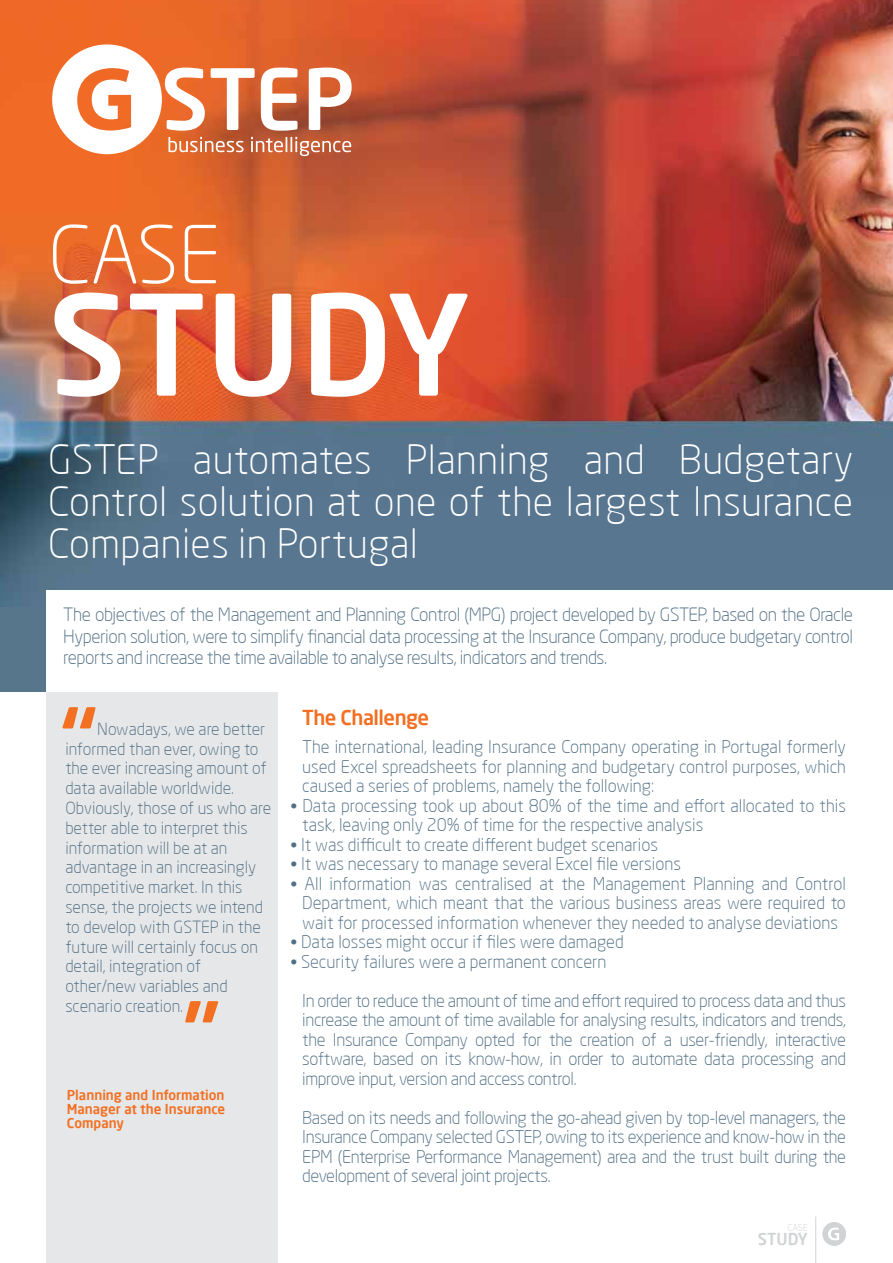
<style>
.page{position:relative;width:893px;height:1263px;background:#fff}
.page>*{position:absolute;margin:0;border:0;box-sizing:border-box;transform-origin:0 0}
.t1{font:500 137.25px "Neo Sans Pro";color:#fff}
.t2{font:500 87px "Neo Sans Pro";color:#f36f21}
.t3{font:300 78.6px "Neo Sans Pro";color:#fff}
.t4{font:300 39.75px/42px "Neo Sans Pro";letter-spacing:.01em;color:#fff;text-align:justify}
.t5{font:500 20.25px "Neo Sans Pro";letter-spacing:-.025em;color:#f36f21}
.t6{font:300 18px/21.6px "Neo Sans Pro";letter-spacing:-.025em;color:#516f84;text-align:justify}
.t7{font:300 17.25px/19.5px "Neo Sans Pro";color:#516f84;text-align:justify}
.t8{font:300 16.5px/19.8px "Neo Sans Pro";color:#516f84}
.t9{font:500 16.2px "Neo Sans Pro";color:#d1d3d4}
.t10{font:500 13.5px/14.2px "Neo Sans Pro";color:#f36f21;text-align:justify}
.t11{font:300 9.3px "Neo Sans Pro";color:#d1d3d4}
.s1{font-size:16.5px}
</style>
<div class="page">
<div style="left:46px;top:621px;width:231px;height:642px;background:#e6e7e8"></div>
<img style="left:0;top:0;width:893px;height:608px">
<div style="left:0;top:608px;width:893px;height:84px;background:#57758b"></div>
<svg style="left:52px;top:44px;width:300px;height:112px"></svg>
<svg style="left:822px;top:1222px;width:24px;height:24px"></svg>
<hr style="left:815px;top:1216px;width:1px;height:47px;background:#d1d3d4">
<div style="left:46px;top:590px;width:847px;height:102px;background:#fff"></div>
<h3 class="t3" style="left:48px;top:206px;width:173px">CASE</h3>
<h1 class="t1" style="left:48px;top:258px;width:424px">STUDY</h1>
<h3 class="t4" style="left:48px;top:438px;width:806px">GSTEP automates Planning and Budgetary Control solution at one of the largest Insurance Companies in Portugal</h3>
<p class="t6" style="left:63px;top:603px;width:791px">The objectives of the Management and Planning Control (MPG) project developed by GSTEP, based on the Oracle Hyperion solution, were to simplify financial data processing at the Insurance Company, produce budgetary control reports and increase the time available to analyse results, indicators and trends.</p>
<h2 class="t2" style="left:61px;top:686px;width:38px">“</h2>
<p class="t8" style="left:65px;top:719px;width:207px;text-indent:32px">Nowadays, we are better informed than ever, owing to the ever increasing amount of data available worldwide.<br>Obviously, those of us who are better able to interpret this information will be at an advantage in an increasingly competitive market. In this sense, the projects we intend to develop with GSTEP in the future will certainly focus on detail, integration of other/new variables and scenario creation.</p>
<h2 class="t2" style="left:184px;top:980px;width:38px">”</h2>
<p class="t10" style="left:67px;top:1087px;width:160px">Planning and Information Manager at the Insurance Company</p>
<p class="t5" style="left:302px;top:704px;width:128px">The Challenge</p>
<p class="t7" style="left:302px;top:737px;width:545px">The international, leading Insurance Company operating in Portugal formerly used Excel spreadsheets for planning and budgetary control purposes, which caused a series of problems, namely the following:</p>
<p class="t7" style="left:302px;top:795px;width:545px;text-indent:-12px"><span class="s1">•</span> Data processing took up about 80% of the time and effort allocated to this task, leaving only 20% of time for the respective analysis</p>
<p class="t7" style="left:291px;top:834px;width:369px"><span class="s1">•</span> It was difficult to create different budget scenarios</p>
<p class="t7" style="left:291px;top:854px;width:392px"><span class="s1">•</span> It was necessary to manage several Excel file versions</p>
<p class="t7" style="left:302px;top:873px;width:545px;text-indent:-12px"><span class="s1">•</span> All information was centralised at the Management Planning and Control Department, which meant that the various business areas were required to wait for processed information whenever they needed to analyse deviations</p>
<p class="t7" style="left:291px;top:932px;width:335px"><span class="s1">•</span> Data losses might occur if files were damaged</p>
<p class="t7" style="left:291px;top:951px;width:317px"><span class="s1">•</span> Security failures were a permanent concern</p>
<p class="t7" style="left:302px;top:990px;width:545px">In order to reduce the amount of time and effort required to process data and thus increase the amount of time available for analysing results, indicators and trends, the Insurance Company opted for the creation of a user-friendly, interactive software, based on its know-how, in order to automate data processing and improve input, version and access control.</p>
<p class="t7" style="left:302px;top:1107px;width:545px">Based on its needs and following the go-ahead given by top-level managers, the Insurance Company selected GSTEP, owing to its experience and know-how in the EPM (Enterprise Performance Management) area and the trust built during the development of several joint projects.</p>
<p class="t11" style="left:787px;top:1222px;width:22px">CASE</p>
<p class="t9" style="left:758px;top:1228px;width:51px">STUDY</p>
</div>
